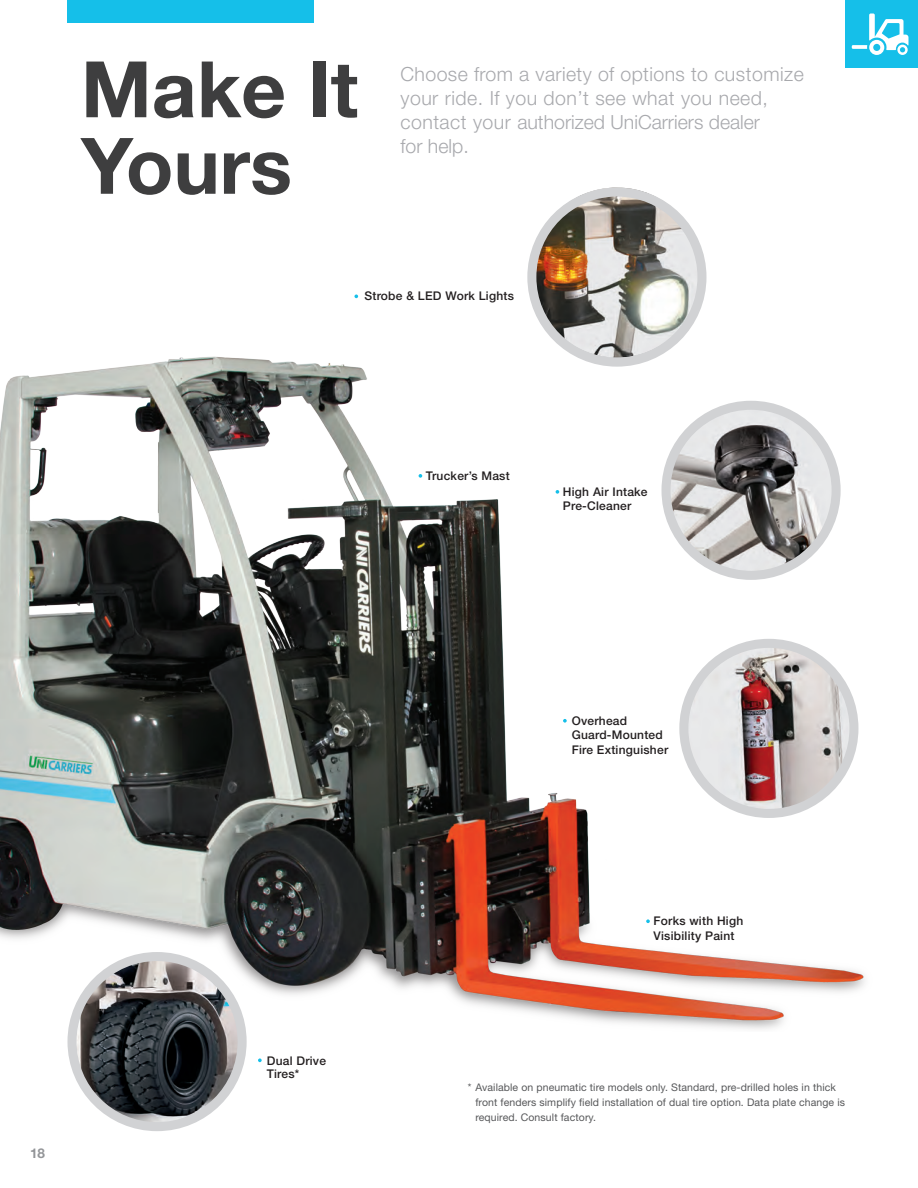
<style>
.page{position:relative;width:918px;height:1188px;background:#fff}
.page>*{position:absolute;margin:0;border:0;box-sizing:border-box;transform-origin:0 0}
.t1{font:700 78px/76.5px "Helvetica Neue LT Std";color:#3e3e3f}
.t2{font:300 19.5px/24px "Helvetica Neue LT Std";letter-spacing:.02em;color:#a8a9ad}
.t3{font:700 13.5px "Helvetica Neue LT Std";color:#939598}
.t4{font:500 12px/14.4px "Helvetica Neue LT Std";letter-spacing:.02em;color:#231f20}
.t5{font:10.5px/15px "Helvetica Neue LT Std";letter-spacing:.01em;color:#57585a}
</style>
<div class="page">
<div style="left:845px;top:0;width:73px;height:67px;background:#15bfe9"></div>
<svg style="left:852px;top:14px;width:56px;height:41px"></svg>
<img style="left:0;top:350px;width:865px;height:682px">
<img style="left:666px;top:405px;width:170px;height:170px;border-radius:84px">
<div style="left:662px;top:401px;width:179px;height:179px;border:9px solid #d1d2d4;border-radius:50%"></div>
<img style="left:532px;top:188px;width:170px;height:170px;border-radius:85px">
<div style="left:527px;top:188px;width:179px;height:179px;border:9px solid #d1d2d4;border-radius:50%"></div>
<img style="left:684px;top:643px;width:170px;height:170px;border-radius:85px">
<div style="left:679px;top:639px;width:179px;height:179px;border:9px solid #d1d2d4;border-radius:50%"></div>
<img style="left:70px;top:958px;width:172px;height:172px;border-radius:86px">
<div style="left:68px;top:952px;width:179px;height:179px;border:9px solid #d1d2d4;border-radius:50%"></div>
<svg style="left:354px;top:295px;width:4px;height:3px"></svg>
<svg style="left:258px;top:1058px;width:4px;height:4px"></svg>
<svg style="left:419px;top:474px;width:3px;height:4px"></svg>
<svg style="left:556px;top:490px;width:3px;height:4px"></svg>
<svg style="left:563px;top:719px;width:4px;height:4px"></svg>
<svg style="left:646px;top:919px;width:4px;height:4px"></svg>
<div style="left:68px;top:0;width:246px;height:22px;background:#15bfe9"></div>
<p class="t1" style="left:81px;top:49px;width:279px">Make It<br>Yours</p>
<p class="t2" style="left:400px;top:62px;width:405px">Choose from a variety of options to customize your ride. If you don’t see what you need, contact your authorized UniCarriers dealer<br>for help.</p>
<p class="t4" style="left:364px;top:289px;width:151px">Strobe &amp; LED Work Lights</p>
<p class="t4" style="left:426px;top:468px;width:85px">Trucker’s Mast</p>
<p class="t4" style="left:563px;top:484px;width:86px">High Air Intake</p>
<p class="t4" style="left:563px;top:499px;width:70px">Pre-Cleaner</p>
<p class="t3" style="left:30px;top:1145px;width:17px">18</p>
<p class="t4" style="left:267px;top:1053px;width:61px">Dual Drive</p>
<p class="t4" style="left:267px;top:1066px;width:34px">Tires*</p>
<p class="t4" style="left:572px;top:713px;width:98px">Overhead<br>Guard-Mounted<br>Fire Extinguisher</p>
<p class="t4" style="left:654px;top:914px;width:91px">Forks with High<br>Visibility Paint</p>
<p class="t5" style="left:475px;top:1080px;width:371px;text-indent:-7px">* Available on pneumatic tire models only. Standard, pre-drilled holes in thick front fenders simplify field installation of dual tire option. Data plate change is required. Consult factory.</p>
</div>
